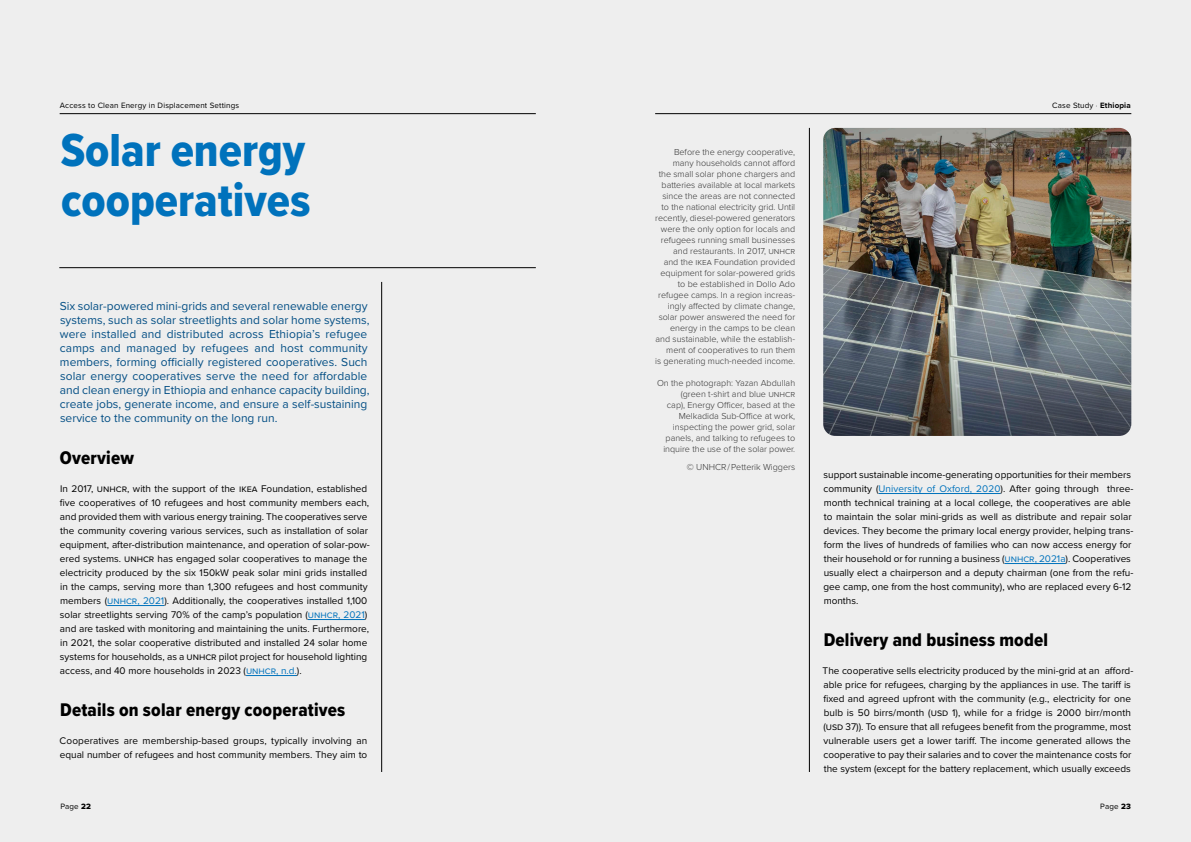
<style>
.page{position:relative;width:1191px;height:842px;background:#eee}
.page>*{position:absolute;margin:0;border:0;box-sizing:border-box;transform-origin:0 0}
.Large_Quote{font:48px "Proxima Nova Cond Extrabld";color:#0072bc}
.Paragraph_Text{font:19px "Proxima Nova Cond Extrabld";letter-spacing:.01em;color:#000}
.Paragraph_Text-2{font:12px/14px "Proxima Nova";color:#044f85}
.Paragraph_Text-3{font:10px/14px "Proxima Nova";color:#000}
.Paragraph_Text-4{font:300 9px/11px "Proxima Nova";color:#333;text-align:right}
.t1{font:8px "Proxima Nova";letter-spacing:.02em;color:#000}
.s1{color:#0072bc}
.s2{font-weight:300}
.s3{font-weight:700}
.s4{font-family:"Proxima Nova Extrabld"}
</style>
<div class="page">
<hr style="left:60px;top:113px;width:476px;height:1px;background:#000">
<hr style="left:655px;top:113px;width:476px;height:1px;background:#000">
<hr style="left:59px;top:267px;width:477px;height:1px;background:#000">
<hr style="left:107px;top:605px;width:57px;height:1px;background:#0072bc">
<hr style="left:308px;top:619px;width:57px;height:1px;background:#0072bc">
<hr style="left:246px;top:675px;width:51px;height:1px;background:#0072bc">
<hr style="left:878px;top:493px;width:122px;height:1px;background:#0072bc">
<hr style="left:1004px;top:563px;width:61px;height:1px;background:#0072bc">
<hr style="left:381px;top:282px;width:1px;height:490px;background:#000">
<hr style="left:809px;top:128px;width:1px;height:644px;background:#000">
<img style="left:823px;top:128px;width:308px;height:308px">
<p class="t1" style="left:60px;top:99px;width:181px">Access to Clean Energy in Displacement Settings</p>
<p class="Large_Quote" style="left:61px;top:114px;width:246px">Solar energy</p>
<p class="Large_Quote" style="left:61px;top:164px;width:251px">cooperatives</p>
<p class="Paragraph_Text-2" style="left:60px;top:298px;width:311px">Six solar-powered mini-grids and several renewable energy systems, such as solar streetlights and solar home systems, were installed and distributed across Ethiopia’s refugee camps and managed by refugees and host community members, forming officially registered cooperatives. Such solar energy cooperatives serve the need for affordable and clean energy in Ethiopia and enhance capacity building, create jobs, generate income, and ensure a self-sustaining service to the community on the long run.</p>
<p class="Paragraph_Text" style="left:60px;top:444px;width:75px">Overview</p>
<p class="Paragraph_Text-3" style="left:60px;top:481px;width:311px">In 2017, UNHCR, with the support of the IKEA Foundation, established five cooperatives of 10 refugees and host community members each, and provided them with various energy training. The cooperatives serve the community covering various services, such as installation of solar equipment, after-distribution maintenance, and operation of solar-pow&shy;ered systems. UNHCR has engaged solar cooperatives to manage the electricity produced by the six 150kW peak solar mini grids installed in the camps, serving more than 1,300 refugees and host community members (<span class="s1">UNHCR, 2021</span>). Additionally, the cooperatives installed 1,100 solar streetlights serving 70% of the camp’s population (<span class="s1">UNHCR, 2021</span>) and are tasked with monitoring and maintaining the units. Furthermore, in 2021, the solar cooperative distributed and installed 24 solar home systems for households, as a UNHCR pilot project for household lighting access, and 40 more households in 2023 (<span class="s1">UNHCR, n.d.</span>).</p>
<p class="Paragraph_Text" style="left:60px;top:696px;width:287px">Details on solar energy cooperatives</p>
<p class="Paragraph_Text-3" style="left:60px;top:733px;width:309px">Cooperatives are membership-based groups, typically involving an equal number of refugees and host community members. They aim to</p>
<p class="Paragraph_Text-4" style="left:655px;top:146px;width:142px">Before the energy cooperative, many households cannot afford<br>the small solar phone chargers and batteries available at local markets since the areas are not connected to the national electricity grid. Until recently, diesel-powered generators were the only option for locals and refugees running small businesses and restaurants. In 2017, UNHCR<br>and the IKEA Foundation provided equipment for solar-powered grids to be established in Dollo Ado refugee camps. In a region increas&shy;ingly affected by climate change, solar power answered the need for energy in the camps to be clean and sustainable, while the establish&shy;ment of cooperatives to run them<br>is generating much-needed income.</p>
<p class="Paragraph_Text-4" style="left:657px;top:377px;width:140px">On the photograph: Yazan Abdullah (green t-shirt and blue UNHCR<br>cap), Energy Officer, based at the<br>Melkadida Sub-Office at work, inspecting the power grid, solar panels, and talking to refugees to inquire the use of the solar power.</p>
<p class="Paragraph_Text-4" style="left:687px;top:461px;width:110px">© UNHCR / Petterik Wiggers</p>
<p class="t1" style="left:1052px;top:99px;width:80px">Case Study <span class="s2">·</span> <span class="s3">Ethiopia</span></p>
<p class="Paragraph_Text-3" style="left:823px;top:467px;width:311px">support sustainable income-generating opportunities for their members community (<span class="s1">University of Oxford, 2020</span>). After going through three&shy;month technical training at a local college, the cooperatives are able to maintain the solar mini-grids as well as distribute and repair solar devices. They become the primary local energy provider, helping trans&shy;form the lives of hundreds of families who can now access energy for their household or for running a business (<span class="s1">UNHCR, 2021a</span>). Cooperatives usually elect a chairperson and a deputy chairman (one from the refu&shy;gee camp, one from the host community), who are replaced every 6-12 months.</p>
<p class="Paragraph_Text" style="left:823px;top:626px;width:226px">Delivery and business model</p>
<p class="Paragraph_Text-3" style="left:822px;top:663px;width:312px">The cooperative sells electricity produced by the mini-grid at an afford&shy;able price for refugees, charging by the appliances in use. The tariff is fixed and agreed upfront with the community (e.g., electricity for one bulb is 50 birrs/month (USD 1), while for a fridge is 2000 birr/month (USD 37)). To ensure that all refugees benefit from the programme, most vulnerable users get a lower tariff. The income generated allows the cooperative to pay their salaries and to cover the maintenance costs for the system (except for the battery replacement, which usually exceeds</p>
<p class="t1" style="left:60px;top:801px;width:32px">Page <span class="s4">22</span></p>
<p class="t1" style="left:1100px;top:801px;width:32px">Page <span class="s4">23</span></p>
</div>
